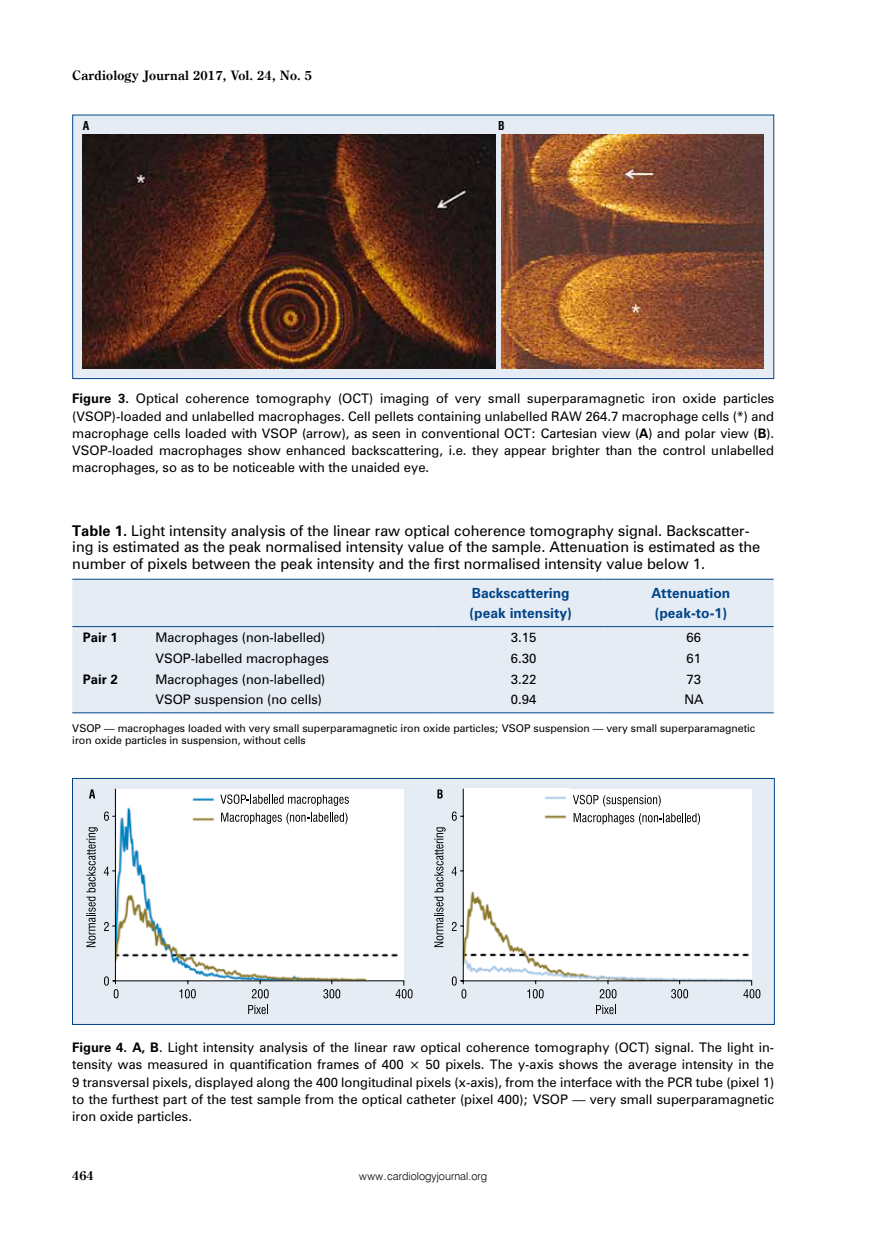
<style>
.page{position:relative;width:872px;height:1234px;background:#fff}
.page>*{position:absolute;margin:0;border:0;box-sizing:border-box;transform-origin:0 0}
.t1{font:13.5px/16.5px "Zurich PL";color:#000}
.t2{font:700 13.05px "Century Oldst EU";letter-spacing:.015em;color:#000}
.t3{font:700 12.75px/19.2px "Zurich PL";color:#004489}
.t4{font:700 12.75px "Century Oldst EU";color:#000}
.t5{font:12px/17.2px "Zurich PL";color:#000;text-align:justify}
.t6{font:700 12px "Zurich PL";color:#000}
.t7{font:700 12px "Swis 721 Cn EU";color:#000}
.t8{font:10.95px "Swis 721 Lt EU";color:#000}
.t9{font:9.75px/11.9px "Zurich PL";color:#000}
.s1{font-weight:700}
</style>
<div class="page">
<div style="left:72px;top:115px;width:702px;height:264px;background:#e6ecf3;border:1px solid #004489"></div>
<div style="left:72px;top:579px;width:701px;height:133px;background:#e6ecf3"></div>
<hr style="left:72px;top:712px;width:73px;height:1px;background:#004489">
<hr style="left:145px;top:712px;width:288px;height:1px;background:#004489">
<hr style="left:433px;top:712px;width:170px;height:1px;background:#004489">
<hr style="left:603px;top:712px;width:170px;height:1px;background:#004489">
<hr style="left:72px;top:578px;width:73px;height:1px;background:#004489">
<hr style="left:145px;top:578px;width:288px;height:1px;background:#004489">
<hr style="left:433px;top:578px;width:170px;height:1px;background:#004489">
<hr style="left:603px;top:578px;width:170px;height:1px;background:#004489">
<hr style="left:72px;top:626px;width:73px;height:1px;background:#004489">
<hr style="left:145px;top:626px;width:288px;height:1px;background:#004489">
<hr style="left:433px;top:626px;width:170px;height:1px;background:#004489">
<hr style="left:603px;top:626px;width:170px;height:1px;background:#004489">
<img style="left:83px;top:134px;width:680px;height:235px">
<div style="left:72px;top:778px;width:702px;height:246px;background:#e6ecf3"></div>
<div style="left:72px;top:778px;width:702px;height:246px;border:1px solid #004489"></div>
<svg style="left:179px;top:989px;width:17px;height:9px"></svg>
<svg style="left:527px;top:989px;width:16px;height:9px"></svg>
<svg style="left:252px;top:989px;width:17px;height:9px"></svg>
<svg style="left:599px;top:989px;width:17px;height:9px"></svg>
<svg style="left:323px;top:989px;width:17px;height:9px"></svg>
<svg style="left:671px;top:989px;width:17px;height:9px"></svg>
<svg style="left:395px;top:989px;width:17px;height:9px"></svg>
<svg style="left:743px;top:989px;width:17px;height:9px"></svg>
<svg style="left:104px;top:976px;width:15px;height:22px"></svg>
<svg style="left:452px;top:976px;width:14px;height:22px"></svg>
<svg style="left:104px;top:921px;width:5px;height:9px"></svg>
<svg style="left:452px;top:921px;width:5px;height:9px"></svg>
<svg style="left:104px;top:866px;width:5px;height:9px"></svg>
<svg style="left:451px;top:866px;width:6px;height:9px"></svg>
<svg style="left:104px;top:811px;width:5px;height:9px"></svg>
<svg style="left:89px;top:789px;width:6px;height:9px"></svg>
<svg style="left:437px;top:789px;width:6px;height:9px"></svg>
<svg style="left:452px;top:811px;width:5px;height:9px"></svg>
<svg style="left:248px;top:1004px;width:20px;height:9px"></svg>
<svg style="left:596px;top:1004px;width:20px;height:9px"></svg>
<svg style="left:86px;top:827px;width:12px;height:119px"></svg>
<svg style="left:434px;top:827px;width:11px;height:119px"></svg>
<svg style="left:111px;top:788px;width:293px;height:198px;background:#eff1f1"></svg>
<svg style="left:459px;top:788px;width:293px;height:198px;background:#f4f5f5"></svg>
<div style="left:496px;top:134px;width:5px;height:236px;background:#e6ecf3"></div>
<p class="t2" style="left:72px;top:67px;width:241px">Cardiology Journal 2017, Vol. 24, No. 5</p>
<p class="t7" style="left:83px;top:118px;width:8px">A</p>
<p class="t7" style="left:498px;top:118px;width:8px">B</p>
<p class="t5" style="left:72px;top:390px;width:703px"><span class="s1">Figure 3.</span> Optical coherence tomography (OCT) imaging of very small superparamagnetic iron oxide particles (VSOP)-loaded and unlabelled macrophages. Cell pellets containing unlabelled RAW 264.7 macrophage cells (*) and macrophage cells loaded with VSOP (arrow), as seen in conventional OCT: Cartesian view (<span class="s1">A</span>) and polar view (<span class="s1">B</span>).<br>VSOP-loaded macrophages show enhanced backscattering, i.e. they appear brighter than the control unlabelled macrophages, so as to be noticeable with the unaided eye.</p>
<p class="t1" style="left:72px;top:522px;width:689px"><span class="s1">Table 1.</span> Light intensity analysis of the linear raw optical coherence tomography signal. Backscatter&shy;ing is estimated as the peak normalised intensity value of the sample. Attenuation is estimated as the number of pixels between the peak intensity and the first normalised intensity value below 1.</p>
<p class="t3" style="left:469px;top:583px;width:104px">Backscattering (peak intensity)</p>
<p class="t3" style="left:651px;top:583px;width:80px">Attenuation (peak-to-1)</p>
<p class="t6" style="left:83px;top:629px;width:36px">Pair 1</p>
<p class="t5" style="left:155px;top:628px;width:171px">Macrophages (non-labelled)</p>
<p class="t5" style="left:511px;top:628px;width:27px">3.15</p>
<p class="t5" style="left:686px;top:628px;width:16px">66</p>
<p class="t5" style="left:155px;top:649px;width:175px">VSOP-labelled macrophages</p>
<p class="t5" style="left:511px;top:649px;width:27px">6.30</p>
<p class="t5" style="left:686px;top:649px;width:16px">61</p>
<p class="t6" style="left:83px;top:670px;width:36px">Pair 2</p>
<p class="t5" style="left:155px;top:670px;width:171px">Macrophages (non-labelled)</p>
<p class="t5" style="left:511px;top:670px;width:27px">3.22</p>
<p class="t5" style="left:686px;top:670px;width:16px">73</p>
<p class="t5" style="left:155px;top:690px;width:168px">VSOP suspension (no cells)</p>
<p class="t5" style="left:511px;top:690px;width:27px">0.94</p>
<p class="t5" style="left:684px;top:690px;width:21px">NA</p>
<p class="t9" style="left:72px;top:722px;width:684px">VSOP — macrophages loaded with very small superparamagnetic iron oxide particles; VSOP suspension — very small superparamagnetic iron oxide particles in suspension, without cells</p>
<p class="t5" style="left:72px;top:1038px;width:703px"><span class="s1">Figure 4. A, B</span>. Light intensity analysis of the linear raw optical coherence tomography (OCT) signal. The light in&shy;tensity was measured in quantification frames of 400 × 50 pixels. The y-axis shows the average intensity in the 9 transversal pixels, displayed along the 400 longitudinal pixels (x-axis), from the interface with the PCR tube (pixel 1) to the furthest part of the test sample from the optical catheter (pixel 400); VSOP — very small superparamagnetic iron oxide particles.</p>
<p class="t4" style="left:72px;top:1167px;width:23px">464</p>
<p class="t8" style="left:359px;top:1169px;width:129px">www.cardiologyjournal.org</p>
</div>
